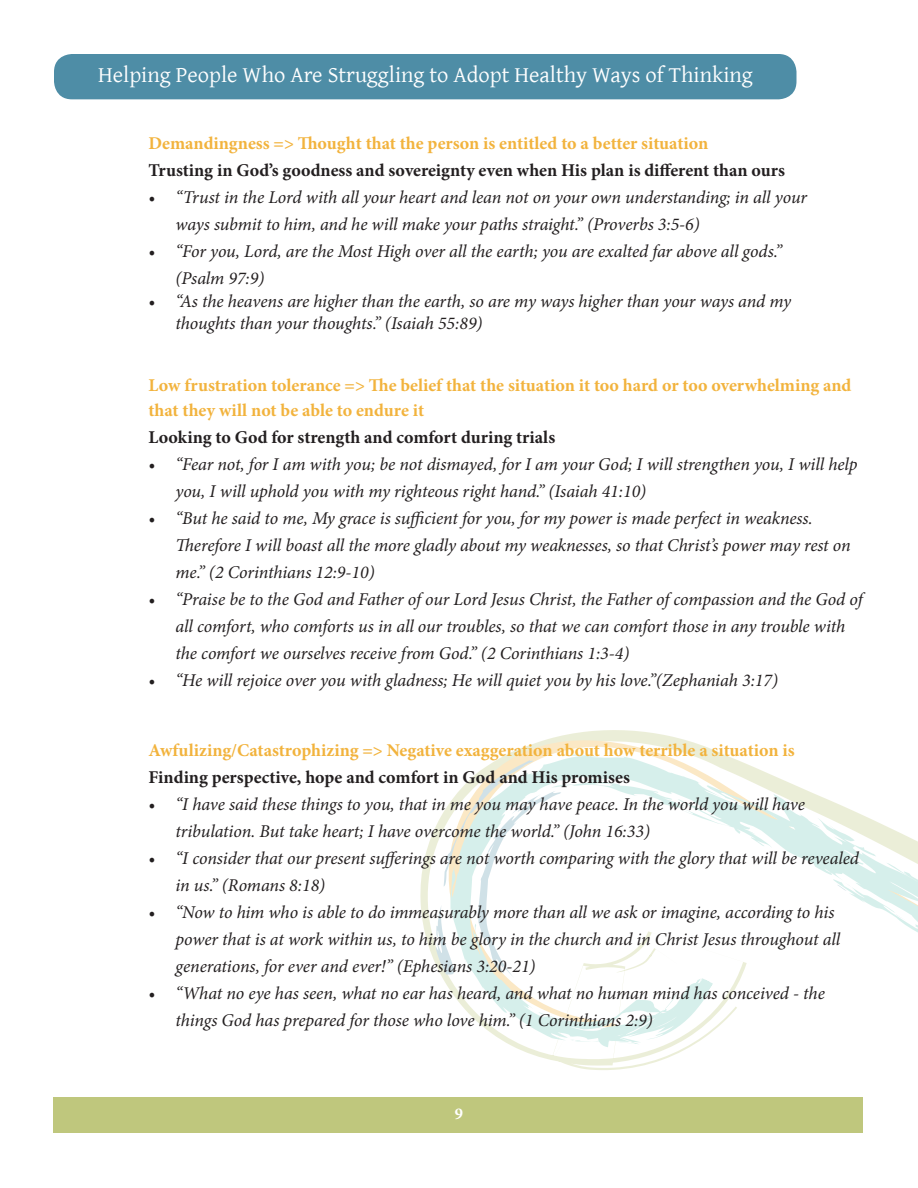
<style>
.page{position:relative;width:918px;height:1188px;background:#fff}
.page>*{position:absolute;margin:0;border:0;box-sizing:border-box;transform-origin:0 0}
.t1{font:22.5px "Gentium";color:#fff}
.t2{font:italic 18px/27px "Minion Pro";letter-spacing:-.01em;color:#231f20}
.t3{font:700 18px/26.2px "Minion Pro";color:#f2b33d}
.t4{font:700 18px/27px "Minion Pro";color:#231f20}
.t5{font:700 16.5px "Minion Pro";color:#fff}
.s1{color:#f2b33d}
.s2{color:#231f20}
</style>
<div class="page">
<svg style="left:420px;top:829px;width:15px;height:133px"></svg>
<svg style="left:450px;top:737px;width:468px;height:333px"></svg>
<svg style="left:895px;top:914px;width:11px;height:7px"></svg>
<svg style="left:837px;top:883px;width:14px;height:8px"></svg>
<svg style="left:436px;top:760px;width:126px;height:218px"></svg>
<div style="left:54px;top:1097px;width:809px;height:35px;background:#bfc77d"></div>
<div style="left:54px;top:54px;width:742px;height:45px;background:#4e8da6;border-radius:18px"></div>
<p class="t1" style="left:98px;top:58px;width:656px">Helping People Who Are Struggling to Adopt Healthy Ways of Thinking</p>
<p class="t4" style="left:148px;top:130px;width:638px"><span class="s1">Demandingness =&gt; Thought that the person is entitled to a better situation<br></span>Trusting in God’s goodness and sovereignty even when His plan is different than ours</p>
<p class="t2" style="left:176px;top:184px;width:633px;text-indent:-27px">• “Trust in the Lord with all your heart and lean not on your own understanding; in all your ways submit to him, and he will make your paths straight.” (Proverbs 3:5-6)</p>
<p class="t2" style="left:176px;top:238px;width:608px;text-indent:-27px">• “For you, Lord, are the Most High over all the earth; you are exalted far above all gods.” (Psalm 97:9)</p>
<p class="t2" style="left:176px;top:290px;width:617px;line-height:22.5px;text-indent:-27px">• “As the heavens are higher than the earth, so are my ways higher than your ways and my thoughts than your thoughts.” (Isaiah 55:89)</p>
<p class="t3" style="left:148px;top:372px;width:705px">Low frustration tolerance =&gt; The belief that the situation it too hard or too overwhelming and that they will not be able to endure it<br><span class="s2">Looking to God for strength and comfort during trials</span></p>
<p class="t2" style="left:176px;top:451px;width:683px;text-indent:-27px">• “Fear not, for I am with you; be not dismayed, for I am your God; I will strengthen you, I will help you, I will uphold you with my righteous right hand.” (Isaiah 41:10)</p>
<p class="t2" style="left:176px;top:505px;width:677px;text-indent:-27px">• “But he said to me, My grace is sufficient for you, for my power is made perfect in weakness.<br>Therefore I will boast all the more gladly about my weaknesses, so that Christ’s power may rest on me.” (2 Corinthians 12:9-10)</p>
<p class="t2" style="left:176px;top:586px;width:689px;text-indent:-27px">• “Praise be to the God and Father of our Lord Jesus Christ, the Father of compassion and the God of all comfort, who comforts us in all our troubles, so that we can comfort those in any trouble with the comfort we ourselves receive from God.” (2 Corinthians 1:3-4)</p>
<p class="t2" style="left:148px;top:667px;width:631px">• “He will rejoice over you with gladness; He will quiet you by his love.”(Zephaniah 3:17)</p>
<p class="t3" style="left:148px;top:737px;width:648px;line-height:27px">Awfulizing/Catastrophizing =&gt; Negative exaggeration about how terrible a situation is<br><span class="s2">Finding perspective, hope and comfort in God and His promises</span></p>
<p class="t2" style="left:176px;top:791px;width:631px;text-indent:-27px">• “I have said these things to you, that in me you may have peace. In the world you will have tribulation. But take heart; I have overcome the world.” (John 16:33)</p>
<p class="t2" style="left:176px;top:845px;width:685px;text-indent:-27px">• “I consider that our present sufferings are not worth comparing with the glory that will be revealed in us.” (Romans 8:18)</p>
<p class="t2" style="left:176px;top:899px;width:666px;text-indent:-27px">• “Now to him who is able to do immeasurably more than all we ask or imagine, according to his power that is at work within us, to him be glory in the church and in Christ Jesus throughout all generations, for ever and ever!” (Ephesians 3:20-21)</p>
<p class="t2" style="left:176px;top:980px;width:651px;text-indent:-27px">• “What no eye has seen, what no ear has heard, and what no human mind has conceived - the things God has prepared for those who love him.” (1 Corinthians 2:9)</p>
<p class="t5" style="left:455px;top:1102px;width:10px">9</p>
</div>
